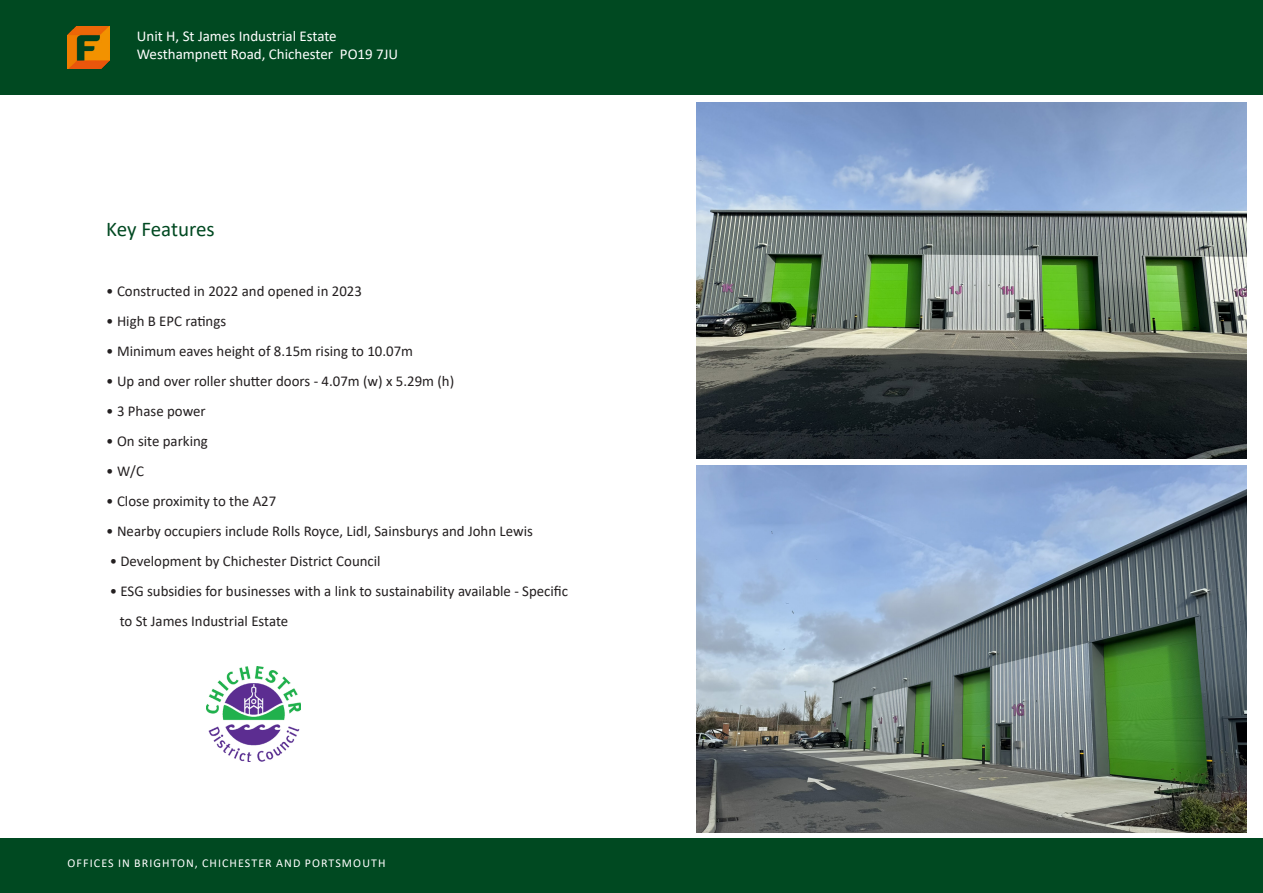
<style>
.page{position:relative;width:1263px;height:893px;background:#fff}
.page>*{position:absolute;margin:0;border:0;box-sizing:border-box;transform-origin:0 0}
.Flude_-_Sub_Header{font:21px "Calibri";letter-spacing:-.005em;color:#004921}
.Flude_-_Standard_Paragraph_Text{font:15px "Calibri";color:#231f20}
.t1{font:15px "Calibri";color:#fff}
.t2{font:12px "Calibri";letter-spacing:.09em;color:#fff}
</style>
<div class="page">
<div style="left:0;top:0;width:1263px;height:95px;background:#004921"></div>
<img style="left:67px;top:26px;width:43px;height:42px">
<div style="left:0;top:838px;width:1263px;height:55px;background:#004921"></div>
<img style="left:696px;top:102px;width:551px;height:356px">
<img style="left:696px;top:465px;width:551px;height:368px">
<img style="left:206px;top:666px;width:94px;height:95px">
<p class="t1" style="left:137px;top:26px;width:201px">Unit H, St James Industrial Estate</p>
<p class="t1" style="left:137px;top:44px;width:263px">Westhampnett Road, Chichester PO19 7JU</p>
<p class="Flude_-_Sub_Header" style="left:106px;top:215px;width:110px">Key Features</p>
<p class="Flude_-_Standard_Paragraph_Text" style="left:106px;top:281px;width:257px">• Constructed in 2022 and opened in 2023</p>
<p class="Flude_-_Standard_Paragraph_Text" style="left:106px;top:311px;width:121px">• High B EPC ratings</p>
<p class="Flude_-_Standard_Paragraph_Text" style="left:106px;top:341px;width:308px">• Minimum eaves height of 8.15m rising to 10.07m</p>
<p class="Flude_-_Standard_Paragraph_Text" style="left:106px;top:371px;width:349px">• Up and over roller shutter doors - 4.07m (w) x 5.29m (h)</p>
<p class="Flude_-_Standard_Paragraph_Text" style="left:106px;top:401px;width:101px">• 3 Phase power</p>
<p class="Flude_-_Standard_Paragraph_Text" style="left:106px;top:431px;width:103px">• On site parking</p>
<p class="Flude_-_Standard_Paragraph_Text" style="left:106px;top:461px;width:39px">• W/C</p>
<p class="Flude_-_Standard_Paragraph_Text" style="left:106px;top:491px;width:172px">• Close proximity to the A27</p>
<p class="Flude_-_Standard_Paragraph_Text" style="left:106px;top:521px;width:428px">• Nearby occupiers include Rolls Royce, Lidl, Sainsburys and John Lewis</p>
<p class="Flude_-_Standard_Paragraph_Text" style="left:110px;top:551px;width:272px">• Development by Chichester District Council</p>
<p class="Flude_-_Standard_Paragraph_Text" style="left:110px;top:581px;width:460px">• ESG subsidies for businesses with a link to sustainability available - Specific</p>
<p class="Flude_-_Standard_Paragraph_Text" style="left:120px;top:611px;width:170px">to St James Industrial Estate</p>
<p class="t2" style="left:68px;top:855px;width:319px">OFFICES IN BRIGHTON, CHICHESTER AND PORTSMOUTH</p>
</div>
